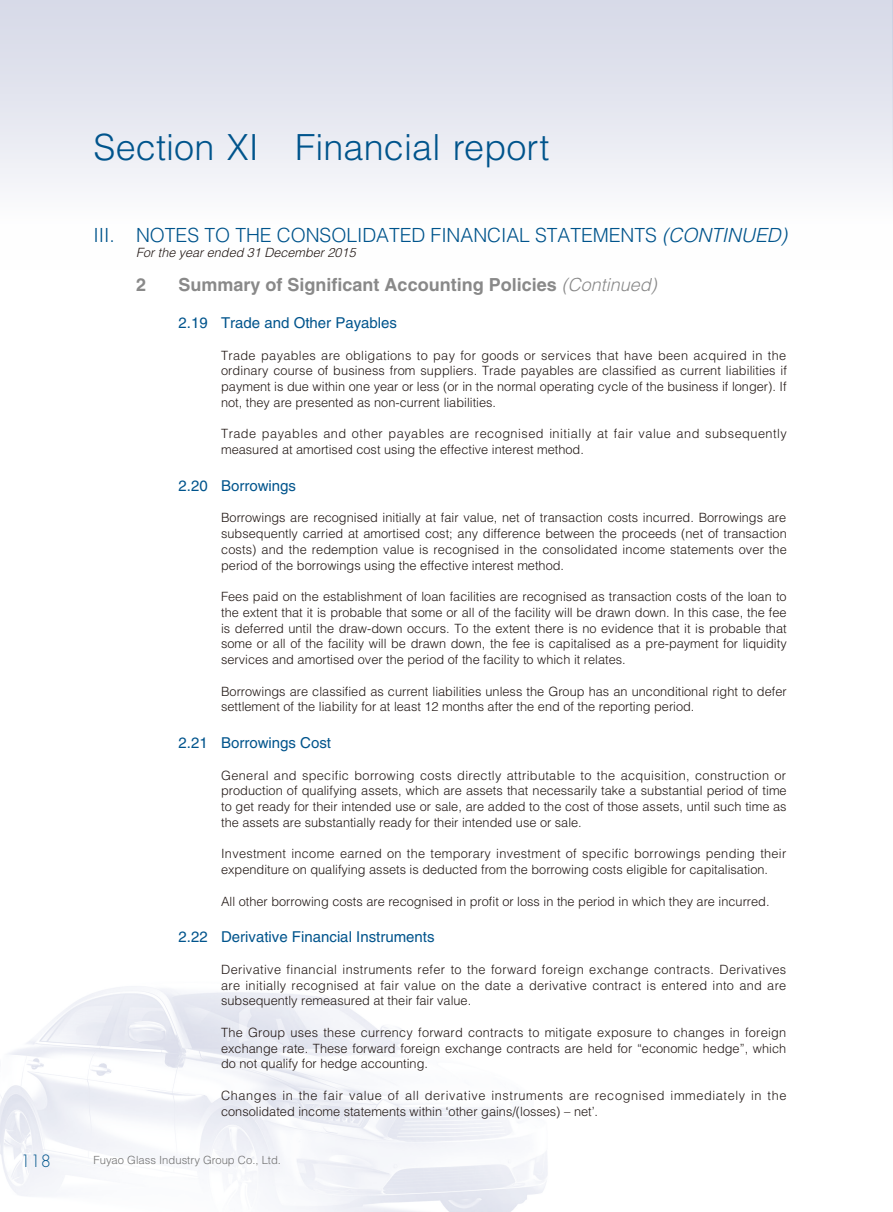
<style>
.page{position:relative;width:893px;height:1212px;background:#fff}
.page>*{position:absolute;margin:0;border:0;box-sizing:border-box;transform-origin:0 0}
.t1{font:300 36px "Helvetica LT Std";letter-spacing:.005em;color:#00548c}
.t2{font:300 19.5px "Helvetica LT Std";letter-spacing:-.005em;color:#00548c}
.t3{font:700 18px "Helvetica LT Std";color:#898989}
.t4{font:300 16.5px "Futura Std";color:#00548c}
.t5{font:15px "Helvetica LT Std";color:#00548c}
.t6{font:300 12.75px/15.8px "Helvetica LT Std";color:#231916;text-align:justify}
.t7{font:300 12.75px/15.8px "Helvetica LT Std";letter-spacing:.045em;color:#231916}
.t8{font:300 12.75px/15.8px "Helvetica LT Std";letter-spacing:.035em;color:#231916}
.t9{font:italic 300 12.75px "Helvetica LT Std";color:#231916}
.t10{font:300 11.25px "Helvetica LT Std";color:#727272}
.s1{font-style:italic}
.s2{font-weight:300;font-style:italic}
</style>
<div class="page">
<img style="left:0;top:986px;width:548px;height:226px">
<svg style="left:0;top:0;width:893px;height:198px;fill:#e3e5ef"></svg>
<h1 class="t1" style="left:94px;top:124px;width:457px">Section XI Financial report</h1>
<h2 class="t2" style="left:94px;top:222px;width:695px">III. NOTES TO THE CONSOLIDATED FINANCIAL STATEMENTS <span class="s1">(CONTINUED)</span></h2>
<p class="t9" style="left:136px;top:245px;width:221px">For the year ended 31 December 2015</p>
<h3 class="t3" style="left:136px;top:274px;width:12px">2</h3>
<h3 class="t3" style="left:179px;top:274px;width:480px">Summary of Significant Accounting Policies <span class="s2">(Continued)</span></h3>
<p class="t5" style="left:179px;top:314px;width:220px">2.19 Trade and Other Payables</p>
<p class="t6" style="left:221px;top:347px;width:567px">Trade payables are obligations to pay for goods or services that have been acquired in the ordinary course of business from suppliers. Trade payables are classified as current liabilities if payment is due within one year or less (or in the normal operating cycle of the business if longer). If not, they are presented as non-current liabilities.</p>
<p class="t8" style="left:221px;top:426px;width:567px">Trade payables and other payables are recognised initially at fair value and subsequently measured at amortised cost using the effective interest method.</p>
<p class="t5" style="left:179px;top:477px;width:119px">2.20 Borrowings</p>
<p class="t6" style="left:221px;top:510px;width:567px">Borrowings are recognised initially at fair value, net of transaction costs incurred. Borrowings are subsequently carried at amortised cost; any difference between the proceeds (net of transaction costs) and the redemption value is recognised in the consolidated income statements over the period of the borrowings using the effective interest method.</p>
<p class="t6" style="left:221px;top:589px;width:567px">Fees paid on the establishment of loan facilities are recognised as transaction costs of the loan to the extent that it is probable that some or all of the facility will be drawn down. In this case, the fee is deferred until the draw-down occurs. To the extent there is no evidence that it is probable that some or all of the facility will be drawn down, the fee is capitalised as a pre-payment for liquidity services and amortised over the period of the facility to which it relates.</p>
<p class="t6" style="left:221px;top:683px;width:567px">Borrowings are classified as current liabilities unless the Group has an unconditional right to defer settlement of the liability for at least 12 months after the end of the reporting period.</p>
<p class="t5" style="left:179px;top:734px;width:154px">2.21 Borrowings Cost</p>
<p class="t6" style="left:221px;top:767px;width:567px">General and specific borrowing costs directly attributable to the acquisition, construction or production of qualifying assets, which are assets that necessarily take a substantial period of time to get ready for their intended use or sale, are added to the cost of those assets, until such time as the assets are substantially ready for their intended use or sale.</p>
<p class="t6" style="left:221px;top:846px;width:567px">Investment income earned on the temporary investment of specific borrowings pending their expenditure on qualifying assets is deducted from the borrowing costs eligible for capitalisation.</p>
<p class="t6" style="left:221px;top:893px;width:550px">All other borrowing costs are recognised in profit or loss in the period in which they are incurred.</p>
<p class="t5" style="left:179px;top:928px;width:257px">2.22 Derivative Financial Instruments</p>
<p class="t6" style="left:221px;top:961px;width:567px">Derivative financial instruments refer to the forward foreign exchange contracts. Derivatives are initially recognised at fair value on the date a derivative contract is entered into and are subsequently remeasured at their fair value.</p>
<p class="t6" style="left:221px;top:1024px;width:567px">The Group uses these currency forward contracts to mitigate exposure to changes in foreign exchange rate. These forward foreign exchange contracts are held for “economic hedge”, which do not qualify for hedge accounting.</p>
<p class="t7" style="left:221px;top:1087px;width:567px">Changes in the fair value of all derivative instruments are recognised immediately in the consolidated income statements within ‘other gains/(losses) – net’.</p>
<p class="t4" style="left:20px;top:1150px;width:32px">118</p>
<p class="t10" style="left:94px;top:1153px;width:189px">Fuyao Glass Industry Group Co., Ltd.</p>
</div>
